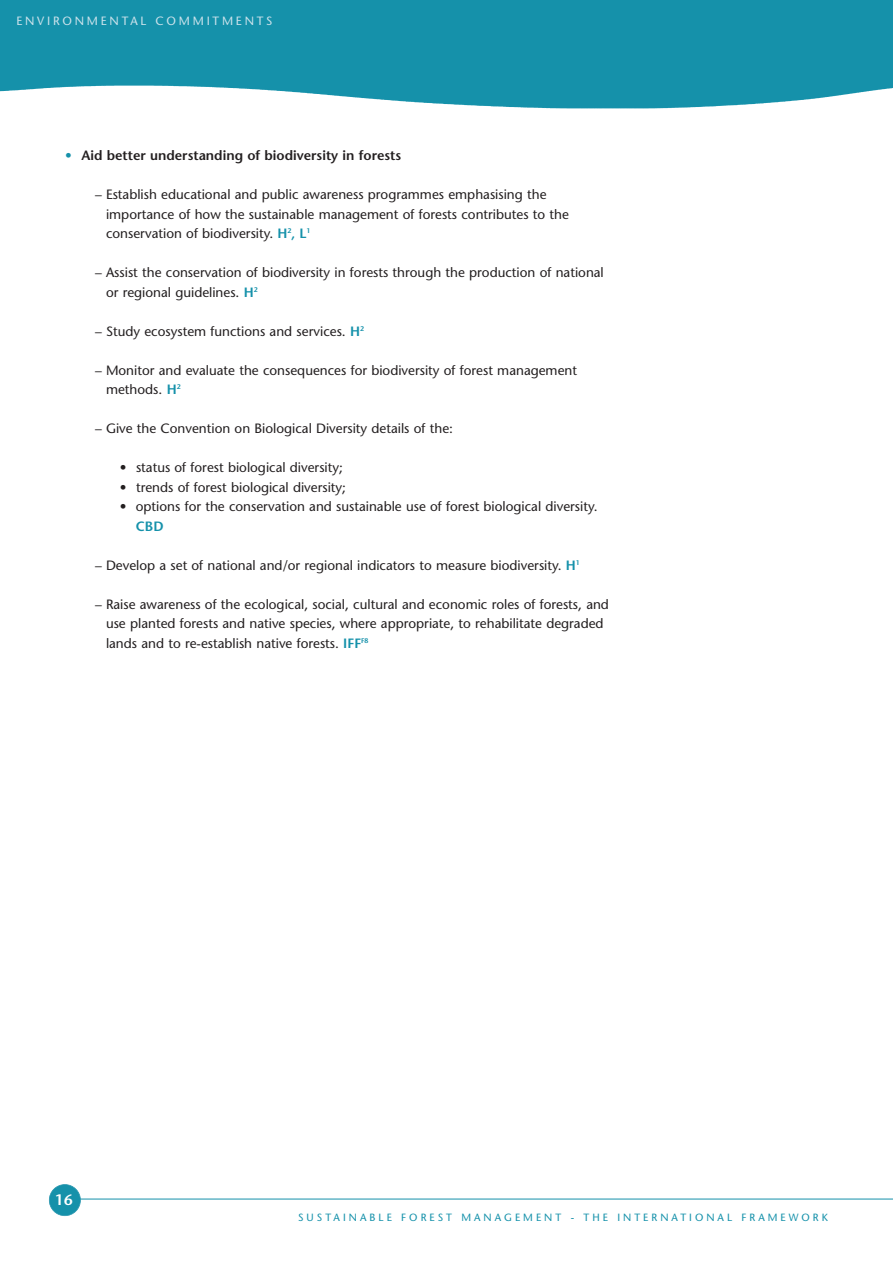
<style>
.page{position:relative;width:893px;height:1263px;background:#fff}
.page>*{position:absolute;margin:0;border:0;box-sizing:border-box;transform-origin:0 0}
.t1{font:600 15px "Stone Sans";color:#fff}
.t2{font:13.5px/19.5px "Stone Sans";color:#231f20}
.t3{font:600 13.5px "Stone Sans";color:#231f20}
.t4{font:600 13.5px "Stone Sans";color:#1591aa}
.t5{font:12px "Stone Sans";letter-spacing:.23em;color:#cbe2eb}
.t6{font:10.5px "Stone Sans";letter-spacing:.285em;color:#1591aa}
.s1{color:#1591aa}
.s2{font-weight:600;color:#1591aa}
</style>
<div class="page">
<hr style="left:64px;top:1199px;width:828px;height:1px;background:#1591aa">
<div style="left:0;top:0;width:892px;height:63px;background:#1591aa"></div>
<img style="left:0;top:63px;width:892px;height:46px">
<div style="left:49px;top:1185px;width:31px;height:31px;background:#1591aa;border-radius:50%"></div>
<div style="left:49px;top:1184px;width:32px;height:32px;border:2px solid #2f99b1;border-radius:50%"></div>
<p class="t5" style="left:16px;top:16px;width:257px">ENVIRONMENTAL COMMITMENTS</p>
<p class="t3" style="left:65px;top:150px;width:337px"><span class="s1">•</span> Aid better understanding of biodiversity in forests</p>
<p class="t2" style="left:106px;top:186px;width:464px;text-indent:-11px">– Establish educational and public awareness programmes emphasising the importance of how the sustainable management of forests contributes to the conservation of biodiversity. <span class="s2">H</span><sup>2</sup><span class="s2">, L</span><sup>1</sup></p>
<p class="t2" style="left:106px;top:264px;width:499px;text-indent:-11px">– Assist the conservation of biodiversity in forests through the production of national or regional guidelines. <span class="s2">H</span><sup>2</sup></p>
<p class="t2" style="left:95px;top:323px;width:270px">– Study ecosystem functions and services. <span class="s2">H</span><sup>2</sup></p>
<p class="t2" style="left:106px;top:362px;width:472px;text-indent:-11px">– Monitor and evaluate the consequences for biodiversity of forest management methods. <span class="s2">H</span><sup>2</sup></p>
<p class="t2" style="left:95px;top:420px;width:359px">– Give the Convention on Biological Diversity details of the:</p>
<p class="t2" style="left:120px;top:459px;width:225px">• status of forest biological diversity;</p>
<p class="t2" style="left:120px;top:479px;width:228px">• trends of forest biological diversity;</p>
<p class="t2" style="left:120px;top:498px;width:479px">• options for the conservation and sustainable use of forest biological diversity.</p>
<p class="t4" style="left:136px;top:521px;width:29px">CBD</p>
<p class="t2" style="left:95px;top:557px;width:486px">– Develop a set of national and/or regional indicators to measure biodiversity. <span class="s2">H</span><sup>1</sup></p>
<p class="t2" style="left:106px;top:596px;width:504px;text-indent:-11px">– Raise awareness of the ecological, social, cultural and economic roles of forests, and use planted forests and native species, where appropriate, to rehabilitate degraded lands and to re-establish native forests. <span class="s2">IFF</span><sup>F8</sup></p>
<p class="t1" style="left:55px;top:1194px;width:19px">16</p>
<p class="t6" style="left:298px;top:1213px;width:531px">SUSTAINABLE FOREST MANAGEMENT - THE INTERNATIONAL FRAMEWORK</p>
</div>
